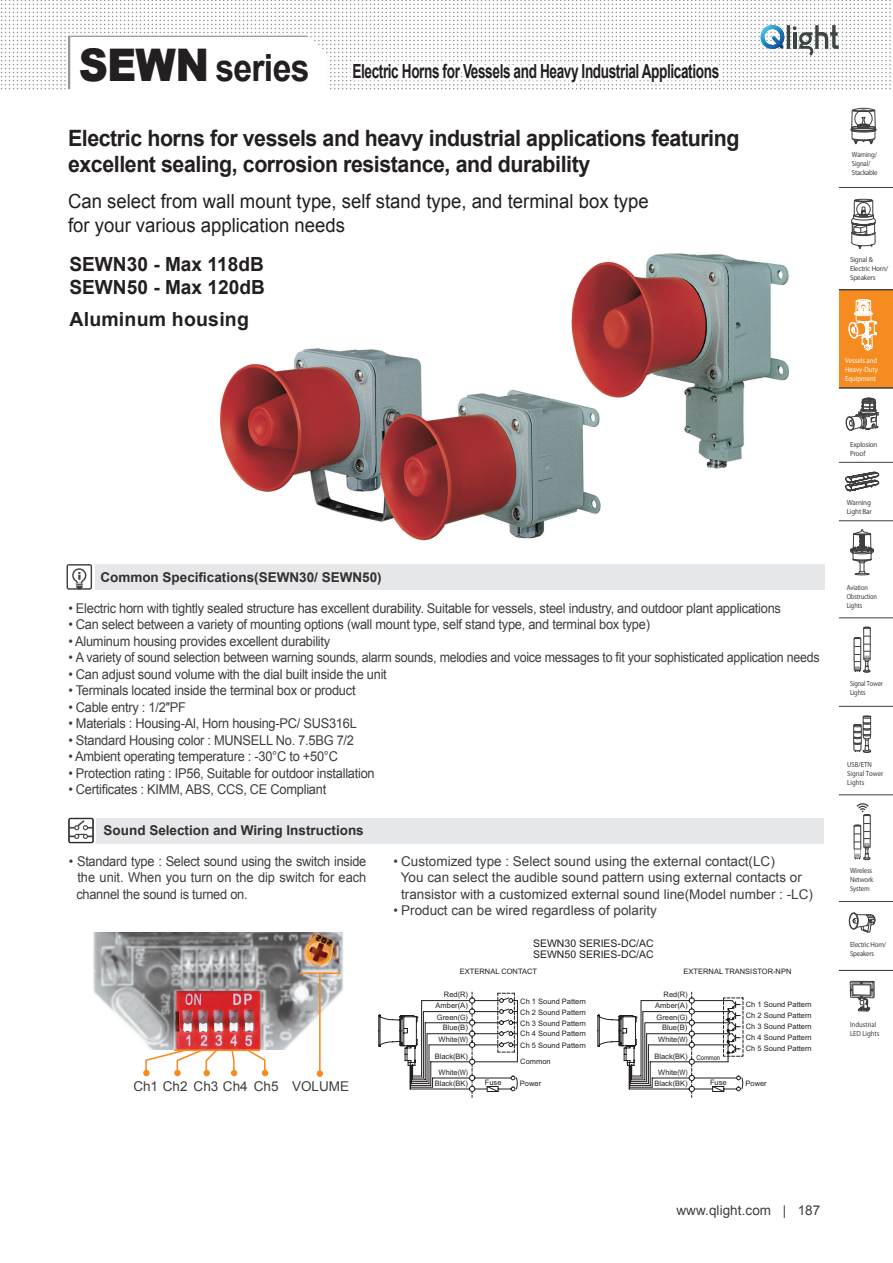
<style>
.page{position:relative;width:893px;height:1263px;background:#fff}
.page>*{position:absolute;margin:0;border:0;box-sizing:border-box;transform-origin:0 0}
.t1{font:700 22.5px/25.5px "Arial";letter-spacing:-.02em;color:#231f20;scale:.95 1}
.t2{font:19.5px/24px "Arial";color:#231f20;scale:.95 1}
.t3{font:700 19.5px "Arial";letter-spacing:-.03em;color:#231f20;scale:.7 1}
.t4{font:700 19.5px/23.4px "Arial";color:#231f20}
.t5{font:700 19.5px "Arial";letter-spacing:.01em;color:#231f20}
.t6{font:13.5px/16.5px "Arial";letter-spacing:-.02em;color:#3e3e3f;text-align:justify;scale:.95 1}
.t7{font:13.5px/16.5px "Arial";color:#3e3e3f;scale:.95 1}
.t8{font:700 13.5px "Arial";color:#312f30}
.t9{font:13.5px "Arial";color:#3e3e3f}
.t10{font:13.5px "Arial";letter-spacing:.005em;color:#3e3e3f}
.t11{font:10.5px/10.8px "Arial";color:#231f20}
.t12{font:7.5px/11.1px "Arial";color:#231f20;text-align:justify}
.t13{font:condensed 7.5px/9px "Helvetica Neue LT Pro";letter-spacing:-.02em;color:#3e3e3f;scale:.9 1}
.t14{font:condensed 7.5px/9px "Helvetica Neue LT Pro";letter-spacing:-.02em;color:#3e3e3f;scale:.95 1}
.t15{font:condensed 7.5px/9px "Helvetica Neue LT Pro";color:#3e3e3f;scale:.9 1}
.t16{font:condensed 7.5px/9px "Helvetica Neue LT Pro";letter-spacing:-.02em;color:#3e3e3f;scale:.85 1}
.t17{font:condensed 7.5px/9px "Helvetica Neue LT Pro";color:#fff;text-align:justify;scale:.9 1}
.t18{font:6.75px "Arial";letter-spacing:-.03em;color:#231f20;scale:.9 1}
.s1{font-weight:900;font-size:45px}
.s2{font-size:37.5px}
</style>
<div class="page">
<div style="left:839px;top:290px;width:54px;height:98px;background:#f68b1f"></div>
<svg style="left:845px;top:387px;width:35px;height:44px"></svg>
<svg style="left:845px;top:472px;width:34px;height:19px"></svg>
<svg style="left:853px;top:716px;width:18px;height:37px"></svg>
<svg style="left:854px;top:627px;width:17px;height:46px"></svg>
<svg style="left:851px;top:108px;width:25px;height:36px"></svg>
<svg style="left:848px;top:199px;width:29px;height:151px"></svg>
<svg style="left:850px;top:529px;width:24px;height:46px"></svg>
<div style="left:849px;top:913px;width:9px;height:16px;border:1px solid #3e3e3f;border-radius:50%"></div>
<div style="left:849px;top:912px;width:9px;height:17px;border:1px solid #3e3e3f;border-radius:50%"></div>
<svg style="left:853px;top:914px;width:22px;height:19px"></svg>
<svg style="left:850px;top:981px;width:25px;height:30px"></svg>
<svg style="left:854px;top:803px;width:17px;height:58px"></svg>
<hr style="left:839px;top:289px;width:54px;height:1px;background:#3e3e3f">
<hr style="left:839px;top:187px;width:54px;height:1px;background:#3e3e3f">
<hr style="left:839px;top:388px;width:54px;height:1px;background:#3e3e3f">
<hr style="left:839px;top:520px;width:54px;height:1px;background:#3e3e3f">
<hr style="left:839px;top:618px;width:54px;height:1px;background:#3e3e3f">
<hr style="left:839px;top:901px;width:54px;height:1px;background:#3e3e3f">
<hr style="left:839px;top:794px;width:54px;height:1px;background:#3e3e3f">
<hr style="left:839px;top:706px;width:54px;height:1px;background:#3e3e3f">
<hr style="left:839px;top:970px;width:54px;height:1px;background:#3e3e3f">
<hr style="left:839px;top:462px;width:54px;height:1px;background:#3e3e3f">
<img style="left:0;top:0;width:891px;height:90px">
<svg style="left:760px;top:25px;width:79px;height:31px"></svg>
<img style="left:220px;top:253px;width:569px;height:288px">
<svg style="left:68px;top:36px;width:260px;height:54px"></svg>
<div style="left:96px;top:564px;width:729px;height:26px;background:#e6e7e9"></div>
<svg style="left:67px;top:564px;width:25px;height:26px"></svg>
<div style="left:96px;top:818px;width:727px;height:25px;background:#e6e7e9"></div>
<svg style="left:68px;top:818px;width:26px;height:25px"></svg>
<svg style="left:378px;top:992px;width:365px;height:105px"></svg>
<svg style="left:347px;top:43px;width:380px;height:47px"></svg>
<img style="left:93px;top:932px;width:250px;height:118px">
<hr style="left:319px;top:974px;width:2px;height:102px;background:#f68b1f">
<svg style="left:145px;top:1048px;width:74px;height:29px"></svg>
<svg style="left:230px;top:1048px;width:7px;height:29px"></svg>
<svg style="left:246px;top:1048px;width:22px;height:29px"></svg>
<div style="left:317px;top:1070px;width:6px;height:7px;background:#f68b1f;border-radius:50%"></div>
<div style="left:143px;top:1070px;width:7px;height:6px;background:#f68b1f;border-radius:50%"></div>
<hr style="left:174px;top:1049px;width:86px;height:2px;background:#f68b1f">
<hr style="left:299px;top:972px;width:42px;height:2px;background:#f68b1f">
<h2 class="t3" style="left:79px;top:58px;width:916px"><span class="s1">SEWN</span> <span class="s2">series</span> Electric Horns for Vessels and Heavy Industrial Applications</h2>
<h1 class="t1" style="left:68px;top:126px;width:708px">Electric horns for vessels and heavy industrial applications featuring excellent sealing, corrosion resistance, and durability</h1>
<h2 class="t2" style="left:68px;top:190px;width:613px">Can select from wall mount type, self stand type, and terminal box type for your various application needs</h2>
<h2 class="t4" style="left:69px;top:253px;width:197px">SEWN30 - Max 118dB<br>SEWN50 - Max 120dB</h2>
<h2 class="t5" style="left:69px;top:306px;width:181px">Aluminum housing</h2>
<p class="t8" style="left:100px;top:568px;width:283px">Common Specifications(SEWN30/ SEWN50)</p>
<p class="t6" style="left:68px;top:600px;width:752px">• Electric horn with tightly sealed structure has excellent durability. Suitable for vessels, steel industry, and outdoor plant applications</p>
<p class="t6" style="left:68px;top:616px;width:614px">• Can select between a variety of mounting options (wall mount type, self stand type, and terminal box type)</p>
<p class="t6" style="left:68px;top:633px;width:277px">• Aluminum housing provides excellent durability</p>
<p class="t6" style="left:68px;top:649px;width:792px">• A variety of sound selection between warning sounds, alarm sounds, melodies and voice messages to fit your sophisticated application needs</p>
<p class="t6" style="left:68px;top:666px;width:337px">• Can adjust sound volume with the dial built inside the unit</p>
<p class="t6" style="left:68px;top:682px;width:304px">• Terminals located inside the terminal box or product</p>
<p class="t6" style="left:68px;top:699px;width:125px">• Cable entry : 1/2″PF</p>
<p class="t6" style="left:68px;top:715px;width:305px">• Materials : Housing-Al, Horn housing-PC/ SUS316L</p>
<p class="t6" style="left:68px;top:732px;width:302px">• Standard Housing color : MUNSELL No. 7.5BG 7/2</p>
<p class="t6" style="left:68px;top:748px;width:285px">• Ambient operating temperature : -30°C to +50°C</p>
<p class="t6" style="left:68px;top:765px;width:324px">• Protection rating : IP56, Suitable for outdoor installation</p>
<p class="t6" style="left:68px;top:781px;width:273px">• Certificates : KIMM, ABS, CCS, CE Compliant</p>
<p class="t8" style="left:104px;top:821px;width:262px">Sound Selection and Wiring Instructions</p>
<p class="t6" style="left:76px;top:853px;width:307px;text-indent:-8px">• Standard type : Select sound using the switch inside the unit. When you turn on the dip switch for each channel the sound is turned on.</p>
<p class="t7" style="left:401px;top:853px;width:435px;text-indent:-7px">• Customized type : Select sound using the external contact(LC)<br>You can select the audible sound pattern using external contacts or transistor with a customized external sound line(Model number : -LC)</p>
<p class="t7" style="left:394px;top:902px;width:279px">• Product can be wired regardless of polarity</p>
<p class="t9" style="left:133px;top:1078px;width:217px">Ch1 Ch2 Ch3 Ch4 Ch5 VOLUME</p>
<p class="t11" style="left:533px;top:939px;width:122px">SEWN30 SERIES-DC/AC<br>SEWN50 SERIES-DC/AC</p>
<p class="t12" style="left:460px;top:967px;width:79px">EXTERNAL CONTACT</p>
<p class="t12" style="left:684px;top:967px;width:109px">EXTERNAL TRANSISTOR-NPN</p>
<p class="t12" style="left:436px;top:990px;width:34px;text-align:right">Red(R)<br>Amber(A)<br>Green(G)<br>Blue(B)<br>White(W)</p>
<p class="t12" style="left:439px;top:1067px;width:31px">White(W)</p>
<p class="t12" style="left:435px;top:1051px;width:35px">Black(BK)</p>
<p class="t12" style="left:435px;top:1078px;width:35px">Black(BK)</p>
<p class="t12" style="left:520px;top:996px;width:67px">Ch 1 Sound Pattern Ch 2 Sound Pattern Ch 3 Sound Pattern Ch 4 Sound Pattern Ch 5 Sound Pattern</p>
<p class="t12" style="left:520px;top:1057px;width:32px">Common</p>
<p class="t12" style="left:485px;top:1077px;width:18px">Fuse</p>
<p class="t12" style="left:520px;top:1078px;width:23px">Power</p>
<p class="t12" style="left:655px;top:990px;width:34px;text-align:right">Red(R)<br>Amber(A)<br>Green(G)<br>Blue(B)<br>White(W)</p>
<p class="t12" style="left:658px;top:1067px;width:31px">White(W)</p>
<p class="t12" style="left:654px;top:1051px;width:35px">Black(BK)</p>
<p class="t12" style="left:654px;top:1078px;width:35px">Black(BK)</p>
<p class="t12" style="left:746px;top:1000px;width:67px">Ch 1 Sound Pattern Ch 2 Sound Pattern Ch 3 Sound Pattern Ch 4 Sound Pattern Ch 5 Sound Pattern</p>
<p class="t18" style="left:697px;top:1053px;width:28px">Common</p>
<p class="t12" style="left:710px;top:1077px;width:18px">Fuse</p>
<p class="t12" style="left:745px;top:1078px;width:23px">Power</p>
<p class="t13" style="left:852px;top:150px;width:30px">Warning/<br>Signal/<br>Stackable</p>
<p class="t14" style="left:850px;top:255px;width:42px">Signal &amp;<br>Electric Horn/<br>Speakers</p>
<p class="t17" style="left:845px;top:356px;width:38px">Vessels and Heavy-Duty Equipment</p>
<p class="t14" style="left:850px;top:440px;width:30px">Explosion<br>Proof</p>
<p class="t14" style="left:847px;top:498px;width:28px">Warning<br>Light Bar</p>
<p class="t16" style="left:847px;top:583px;width:37px">Aviation<br>Obstruction<br>Lights</p>
<p class="t16" style="left:850px;top:679px;width:40px">Signal Tower<br>Lights</p>
<p class="t15" style="left:847px;top:760px;width:42px">USB/ETN<br>Signal Tower<br>Lights</p>
<p class="t13" style="left:850px;top:866px;width:27px">Wireless<br>Network<br>System</p>
<p class="t13" style="left:850px;top:939px;width:42px">Electric Horn/<br>Speakers</p>
<p class="t15" style="left:850px;top:1020px;width:34px">Industrial<br>LED Lights</p>
<p class="t10" style="left:676px;top:1201px;width:145px">www.qlight.com | 187</p>
</div>
